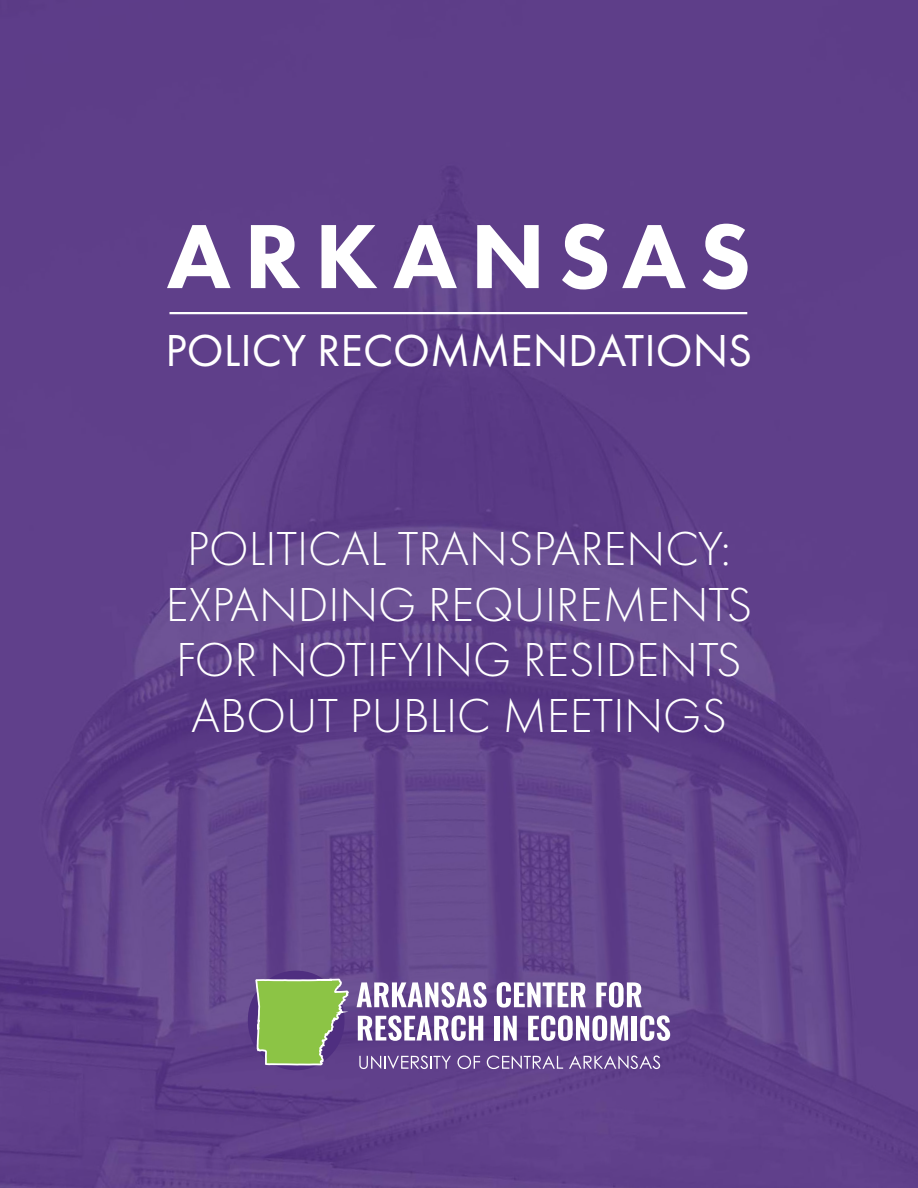
<style>
.page{position:relative;width:918px;height:1188px;background:#fff}
.page>*{position:absolute;margin:0;border:0;box-sizing:border-box;transform-origin:0 0}
.t1{font:800 94.5px "Futura PT";letter-spacing:.14em;color:#fff}
.t2{font:300 49.5px "Futura PT";color:#fff}
.t3{font:46.5px "Futura PT";color:#fff}
</style>
<div class="page">
<img style="left:0;top:0;width:918px;height:1188px">
<hr style="left:170px;top:312px;width:577px;height:2px;background:#fff">
<svg style="left:248px;top:967px;width:102px;height:163px;background:#747475"></svg>
<svg style="left:359px;top:1055px;width:92px;height:14px"></svg>
<svg style="left:457px;top:1055px;width:23px;height:14px"></svg>
<svg style="left:487px;top:1055px;width:76px;height:14px"></svg>
<svg style="left:569px;top:1055px;width:91px;height:14px"></svg>
<svg style="left:357px;top:982px;width:130px;height:26px"></svg>
<svg style="left:497px;top:982px;width:89px;height:26px"></svg>
<svg style="left:596px;top:982px;width:46px;height:26px"></svg>
<svg style="left:358px;top:1015px;width:125px;height:26px"></svg>
<div style="left:495px;top:1016px;width:5px;height:25px;background:#fff"></div>
<svg style="left:504px;top:1016px;width:13px;height:25px"></svg>
<svg style="left:528px;top:1015px;width:100px;height:26px"></svg>
<div style="left:632px;top:1016px;width:5px;height:25px;background:#fff"></div>
<svg style="left:640px;top:1015px;width:30px;height:26px"></svg>
<p class="t1" style="left:167px;top:197px;width:586px">ARKANSAS</p>
<p class="t3" style="left:166px;top:323px;width:588px">POLICY RECOMMENDATIONS</p>
<p class="t2" style="left:187px;top:521px;width:545px">POLITICAL TRANSPARENCY:</p>
<p class="t2" style="left:166px;top:576px;width:588px">EXPANDING REQUIREMENTS</p>
<p class="t2" style="left:176px;top:632px;width:567px">FOR NOTIFYING RESIDENTS</p>
<p class="t2" style="left:191px;top:687px;width:537px">ABOUT PUBLIC MEETINGS</p>
</div>
